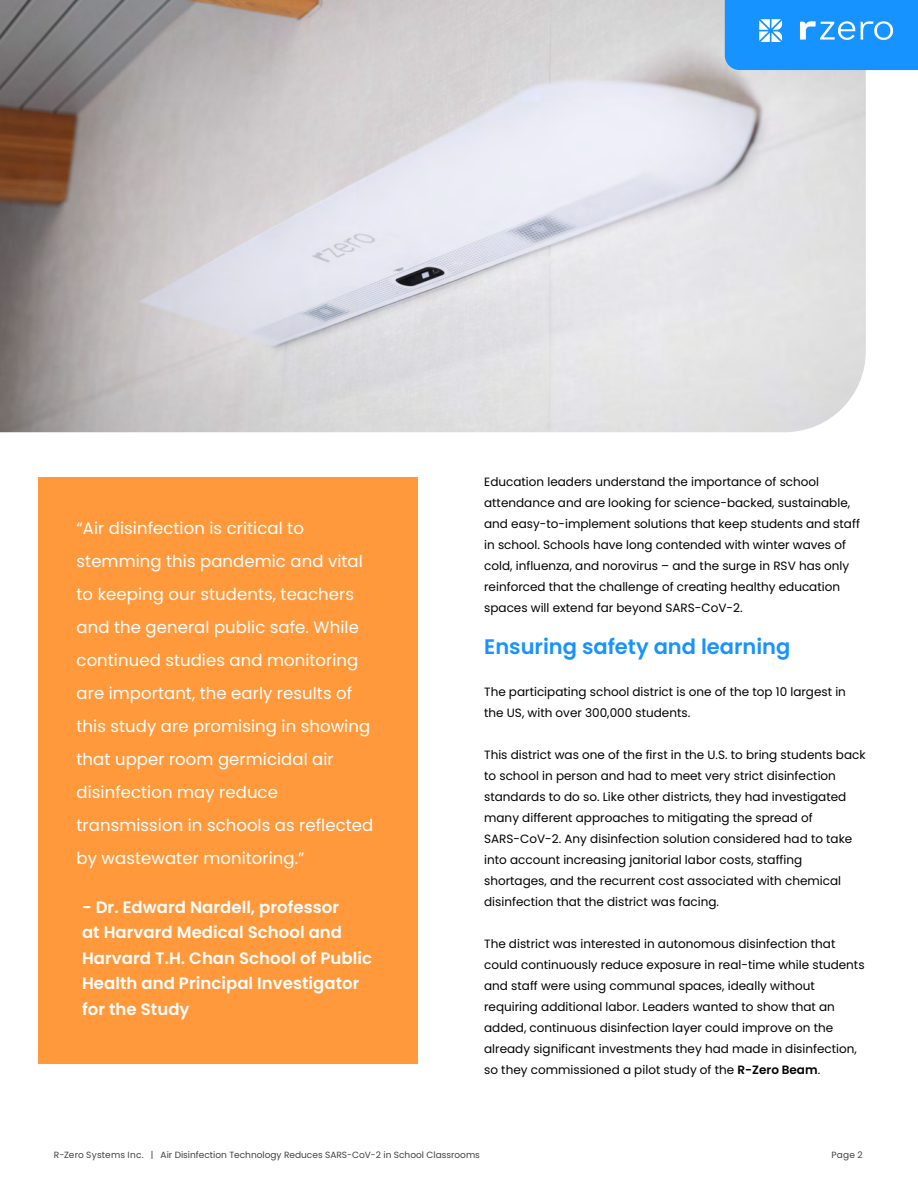
<style>
.page{position:relative;width:918px;height:1188px;background:#fff}
.page>*{position:absolute;margin:0;border:0;box-sizing:border-box;transform-origin:0 0}
.t1{font:600 21px "Poppins";color:#1792ff}
.t2{font:16.5px/33px "Poppins";letter-spacing:.005em;color:#fff}
.t3{font:600 16.5px/25.5px "Poppins";letter-spacing:.005em;color:#fff}
.t4{font:12px/21px "Poppins";color:#000}
.t5{font:9px "Poppins";color:#414042}
.s1{font-weight:600}
</style>
<div class="page">
<img style="left:0;top:0;width:866px;height:432px">
<svg style="left:725px;top:0;width:193px;height:70px;background:#279afe"></svg>
<div style="left:39px;top:477px;width:379px;height:587px;background:#ff993c"></div>
<p class="t2" style="left:77px;top:511px;width:298px">“Air disinfection is critical to stemming this pandemic and vital to keeping our students, teachers and the general public safe. While continued studies and monitoring are important, the early results of this study are promising in showing that upper room germicidal air disinfection may reduce transmission in schools as reflected by wastewater monitoring.”</p>
<h2 class="t3" style="left:82px;top:894px;width:292px">- Dr. Edward Nardell, professor<br>at Harvard Medical School and<br>Harvard T.H. Chan School of Public<br>Health and Principal Investigator for the Study</h2>
<p class="t4" style="left:484px;top:471px;width:377px">Education leaders understand the importance of school attendance and are looking for science-backed, sustainable, and easy-to-implement solutions that keep students and staff in school. Schools have long contended with winter waves of cold, influenza, and norovirus – and the surge in RSV has only reinforced that the challenge of creating healthy education spaces will extend far beyond SARS-CoV-2.</p>
<h1 class="t1" style="left:484px;top:635px;width:308px">Ensuring safety and learning</h1>
<p class="t4" style="left:484px;top:681px;width:363px">The participating school district is one of the top 10 largest in the US, with over 300,000 students.</p>
<p class="t4" style="left:484px;top:744px;width:383px">This district was one of the first in the U.S. to bring students back to school in person and had to meet very strict disinfection standards to do so. Like other districts, they had investigated many different approaches to mitigating the spread of SARS-CoV-2. Any disinfection solution considered had to take into account increasing janitorial labor costs, staffing shortages, and the recurrent cost associated with chemical disinfection that the district was facing.</p>
<p class="t4" style="left:484px;top:933px;width:382px">The district was interested in autonomous disinfection that could continuously reduce exposure in real-time while students and staff were using communal spaces, ideally without requiring additional labor. Leaders wanted to show that an added, continuous disinfection layer could improve on the already significant investments they had made in disinfection, so they commissioned a pilot study of the <span class="s1">R-Zero Beam</span>.</p>
<p class="t5" style="left:54px;top:1150px;width:428px">R-Zero Systems Inc. | Air Disinfection Technology Reduces SARS-CoV-2 in School Classrooms</p>
<p class="t5" style="left:832px;top:1150px;width:33px">Page 2</p>
</div>
